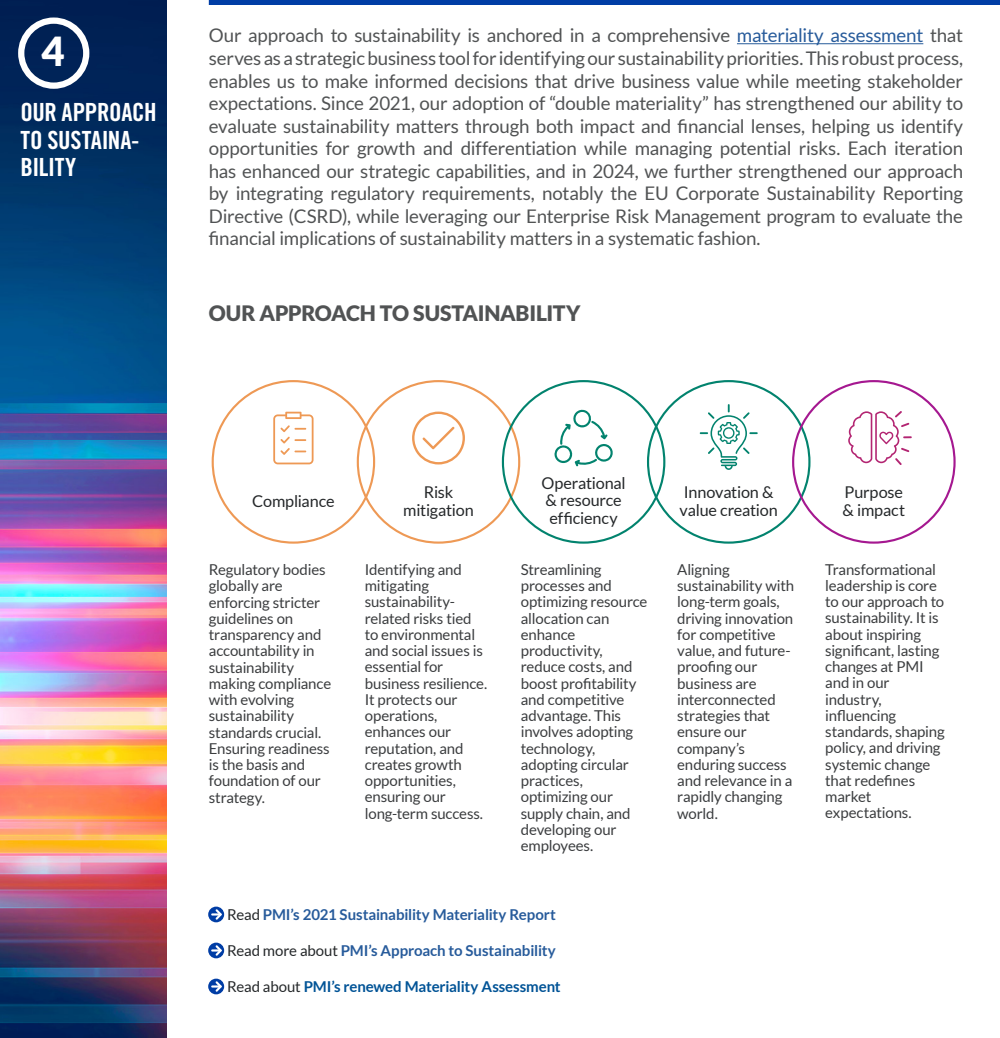
<style>
.page{position:relative;width:1000px;height:1038px;background:#fff}
.page>*{position:absolute;margin:0;border:0;box-sizing:border-box;transform-origin:0 0}
.t1{font:900 40px "Lato";color:#fff}
.t2{font:25px/27.5px "Trade Gothic LT Std Bd Cn 20";letter-spacing:-.01em;color:#fff}
.t3{font:900 21.25px "Lato";letter-spacing:-.01em;color:#515354}
.t4{font:18.75px/22.5px "Lato";letter-spacing:-.015em;color:#515354;text-align:justify}
.t5{font:16.25px/17.5px "Lato";letter-spacing:-.015em;color:#25282a}
.t6{font:15px/16.2px "Lato";letter-spacing:-.01em;color:#3b3d3f}
.t7{font:700 15px "Lato";letter-spacing:-.01em;color:#275b9b}
.t8{font:700 15px "Lato";letter-spacing:-.01em;color:#005396}
.s1{color:#275b9b}
.s2{font-weight:400;color:#25282a}
</style>
<div class="page">
<img style="left:0;top:0;width:167px;height:1038px">
<div style="left:18px;top:18px;width:71px;height:71px;border:6px solid #fff;border-radius:50%"></div>
<div style="left:209px;top:0;width:791px;height:5px;background:#003da5"></div>
<hr style="left:737px;top:43px;width:186px;height:1px;background:#275b9b">
<svg style="left:208px;top:906px;width:16px;height:16px"></svg>
<svg style="left:212px;top:907px;width:12px;height:14px"></svg>
<svg style="left:208px;top:942px;width:16px;height:16px"></svg>
<svg style="left:212px;top:943px;width:12px;height:14px"></svg>
<svg style="left:208px;top:978px;width:16px;height:16px"></svg>
<svg style="left:212px;top:979px;width:12px;height:14px"></svg>
<svg style="left:273px;top:411px;width:41px;height:53px"></svg>
<svg style="left:412px;top:411px;width:53px;height:53px"></svg>
<svg style="left:700px;top:404px;width:58px;height:66px"></svg>
<svg style="left:848px;top:411px;width:64px;height:54px"></svg>
<svg style="left:554px;top:409px;width:59px;height:57px"></svg>
<h1 class="t1" style="left:42px;top:28px;width:25px">4</h1>
<h2 class="t2" style="left:21px;top:98px;width:137px">OUR APPROACH<br>TO SUSTAINA-<br>BILITY</h2>
<p class="t4" style="left:209px;top:24px;width:756px">Our approach to sustainability is anchored in a comprehensive <span class="s1">materiality assessment</span> that serves as a strategic business tool for identifying our sustainability priorities. This robust process, enables us to make informed decisions that drive business value while meeting stakeholder expectations. Since 2021, our adoption of “double materiality” has strengthened our ability to evaluate sustainability matters through both impact and financial lenses, helping us identify opportunities for growth and differentiation while managing potential risks. Each iteration has enhanced our strategic capabilities, and in 2024, we further strengthened our approach by integrating regulatory requirements, notably the EU Corporate Sustainability Reporting Directive (CSRD), while leveraging our Enterprise Risk Management program to evaluate the financial implications of sustainability matters in a systematic fashion.</p>
<h3 class="t3" style="left:209px;top:301px;width:373px">OUR APPROACH TO SUSTAINABILITY</h3>
<p class="t5" style="left:541px;top:474px;width:86px">Operational &amp; resource efficiency</p>
<p class="t5" style="left:252px;top:492px;width:84px">Compliance</p>
<p class="t5" style="left:403px;top:483px;width:72px;text-align:center">Risk mitigation</p>
<p class="t5" style="left:680px;top:483px;width:100px">Innovation &amp; value creation</p>
<p class="t5" style="left:843px;top:483px;width:64px">Purpose &amp; impact</p>
<p class="t6" style="left:209px;top:561px;width:124px">Regulatory bodies globally are enforcing stricter guidelines on transparency and accountability in sustainability making compliance with evolving sustainability standards crucial.<br>Ensuring readiness is the basis and foundation of our strategy.</p>
<p class="t6" style="left:365px;top:561px;width:124px">Identifying and mitigating sustainability&shy;related risks tied to environmental and social issues is essential for business resilience.<br>It protects our operations, enhances our reputation, and creates growth opportunities, ensuring our long-term success.</p>
<p class="t6" style="left:521px;top:561px;width:128px">Streamlining processes and optimizing resource allocation can enhance productivity, reduce costs, and boost profitability and competitive advantage. This involves adopting technology, adopting circular practices, optimizing our supply chain, and developing our employees.</p>
<p class="t6" style="left:677px;top:561px;width:118px">Aligning sustainability with long-term goals, driving innovation for competitive value, and future&shy;proofing our business are interconnected strategies that ensure our company’s enduring success and relevance in a rapidly changing world.</p>
<p class="t6" style="left:825px;top:561px;width:121px">Transformational leadership is core to our approach to sustainability. It is about inspiring significant, lasting changes at PMI and in our industry, influencing standards, shaping policy, and driving systemic change that redefines market expectations.</p>
<p class="t7" style="left:227px;top:905px;width:330px"><span class="s2">Read</span> PMI’s 2021 Sustainability Materiality Report</p>
<p class="t7" style="left:227px;top:941px;width:330px"><span class="s2">Read more about</span> PMI’s Approach to Sustainability</p>
<p class="t8" style="left:227px;top:977px;width:335px"><span class="s2">Read about</span> PMI’s renewed Materiality Assessment</p>
</div>
